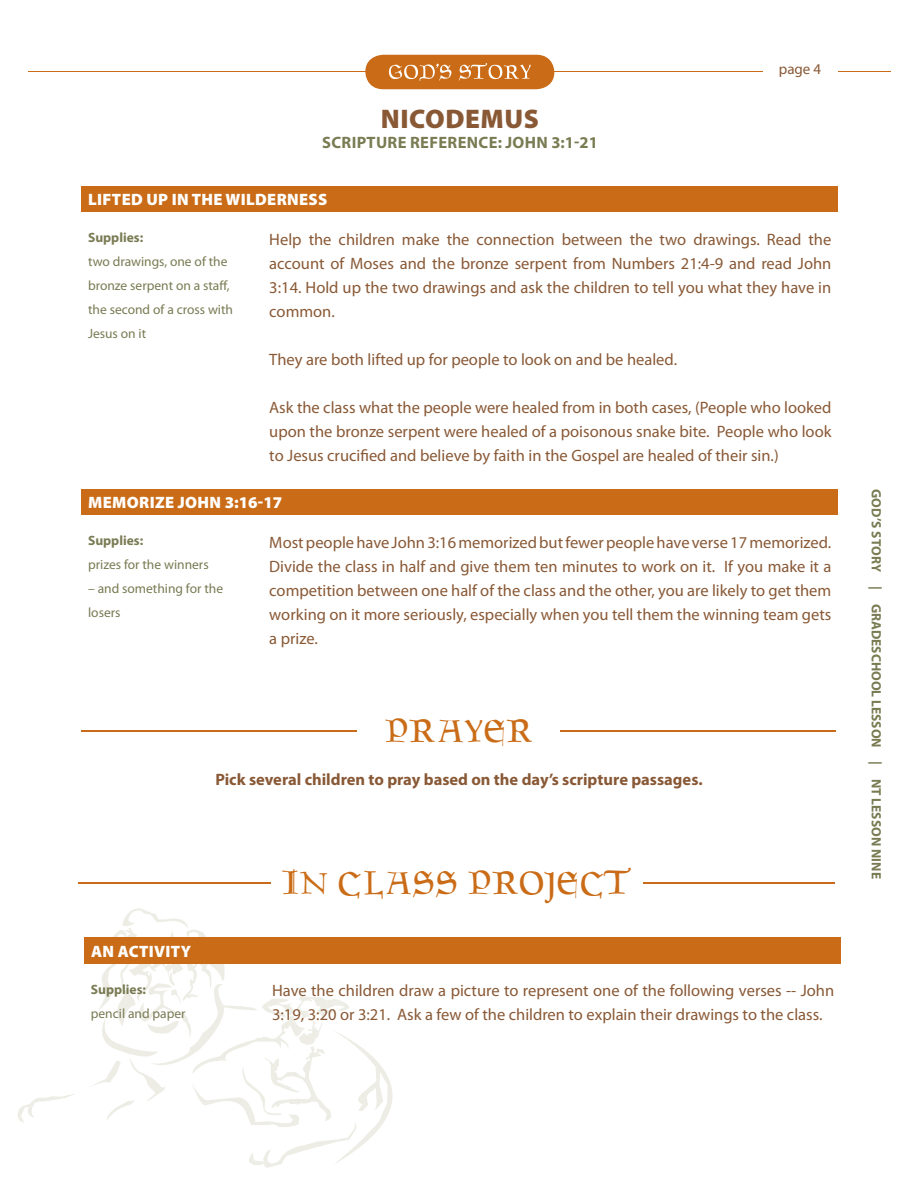
<style>
.page{position:relative;width:918px;height:1188px;background:#fff}
.page>*{position:absolute;margin:0;border:0;box-sizing:border-box;transform-origin:0 0}
.t1{font:45px "Goudament";color:#ca6c17}
.t2{font:900 27px "Myriad Pro";letter-spacing:.02em;color:#895936}
.t3{font:16.5px/24px "Myriad Pro";color:#895936;text-align:justify}
.t4{font:700 16.5px "Myriad Pro";color:#895936}
.t5{font:900 16.5px "Myriad Pro";letter-spacing:.02em;color:#fff}
.t6{font:700 16.5px "Myriad Pro";letter-spacing:.02em;color:#797b53}
.t7{font:15px "Myriad Pro";color:#895936}
.t8{font:13.5px/24px "Myriad Pro";color:#797b53}
.t9{font:700 13.5px "Myriad Pro";color:#797b53}
</style>
<div class="page">
<svg style="left:17px;top:1094px;width:57px;height:29px"></svg>
<hr style="left:29px;top:72px;width:862px;height:1px;background:#ca6c17">
<svg style="left:365px;top:55px;width:189px;height:34px;background:#d07e34"></svg>
<div style="left:763px;top:63px;width:74px;height:23px;background:#fff"></div>
<div style="left:82px;top:187px;width:755px;height:24px;background:#ca6c17"></div>
<svg style="left:837px;top:188px;width:1px;height:22px"></svg>
<hr style="left:81px;top:186px;width:162px;height:2px;background:#ca6c17">
<hr style="left:81px;top:188px;width:2px;height:22px;background:#ca6c17">
<hr style="left:243px;top:186px;width:20px;height:2px;background:#ca6c17">
<hr style="left:263px;top:186px;width:575px;height:2px;background:#ca6c17">
<hr style="left:81px;top:210px;width:162px;height:2px;background:#ca6c17">
<hr style="left:243px;top:210px;width:20px;height:2px;background:#ca6c17">
<hr style="left:263px;top:210px;width:575px;height:2px;background:#ca6c17">
<div style="left:82px;top:490px;width:755px;height:24px;background:#ca6c17"></div>
<svg style="left:837px;top:490px;width:1px;height:23px"></svg>
<hr style="left:81px;top:489px;width:162px;height:1px;background:#ca6c17">
<hr style="left:81px;top:490px;width:2px;height:23px;background:#ca6c17">
<svg style="left:243px;top:489px;width:20px;height:1px"></svg>
<hr style="left:263px;top:489px;width:575px;height:1px;background:#ca6c17">
<hr style="left:81px;top:513px;width:162px;height:2px;background:#ca6c17">
<hr style="left:243px;top:513px;width:20px;height:2px;background:#ca6c17">
<hr style="left:263px;top:513px;width:575px;height:2px;background:#ca6c17">
<hr style="left:82px;top:731px;width:754px;height:1px;background:#ca6c17">
<div style="left:358px;top:710px;width:202px;height:47px;background:#fff"></div>
<hr style="left:79px;top:882px;width:756px;height:2px;background:#ca6c17">
<div style="left:271px;top:861px;width:371px;height:48px;background:#fff"></div>
<div style="left:85px;top:938px;width:755px;height:25px;background:#ca6c17"></div>
<hr style="left:839px;top:939px;width:2px;height:23px;background:#ca6c17">
<hr style="left:84px;top:937px;width:162px;height:2px;background:#ca6c17">
<hr style="left:84px;top:939px;width:2px;height:23px;background:#ca6c17">
<hr style="left:266px;top:937px;width:575px;height:2px;background:#ca6c17">
<hr style="left:84px;top:962px;width:162px;height:1px;background:#ca6c17">
<svg style="left:88px;top:908px;width:379px;height:260px"></svg>
<hr style="left:266px;top:962px;width:575px;height:1px;background:#ca6c17">
<h2 class="t2" style="left:381px;top:104px;width:160px">NICODEMUS</h2>
<p class="t6" style="left:322px;top:134px;width:277px">SCRIPTURE REFERENCE: JOHN 3:1-21</p>
<p class="t7" style="left:779px;top:61px;width:44px">page 4</p>
<p class="t5" style="left:88px;top:190px;width:241px">LIFTED UP IN THE WILDERNESS</p>
<p class="t9" style="left:88px;top:230px;width:57px">Supplies:</p>
<p class="t8" style="left:88px;top:250px;width:146px">two drawings, one of the bronze serpent on a staff, the second of a cross with<br>Jesus on it</p>
<p class="t3" style="left:269px;top:227px;width:564px">Help the children make the connection between the two drawings. Read the account of Moses and the bronze serpent from Numbers 21:4-9 and read John 3:14. Hold up the two drawings and ask the children to tell you what they have in common.</p>
<p class="t3" style="left:269px;top:347px;width:409px">They are both lifted up for people to look on and be healed.</p>
<p class="t3" style="left:269px;top:395px;width:564px">Ask the class what the people were healed from in both cases, (People who looked upon the bronze serpent were healed of a poisonous snake bite. People who look to Jesus crucified and believe by faith in the Gospel are healed of their sin.)</p>
<p class="t5" style="left:88px;top:493px;width:196px">MEMORIZE JOHN 3:16-17</p>
<p class="t9" style="left:88px;top:533px;width:57px">Supplies:</p>
<p class="t8" style="left:88px;top:553px;width:122px">prizes for the winners</p>
<p class="t8" style="left:88px;top:577px;width:137px">– and something for the losers</p>
<p class="t3" style="left:269px;top:530px;width:564px">Most people have John 3:16 memorized but fewer people have verse 17 memorized.<br>Divide the class in half and give them ten minutes to work on it. If you make it a competition between one half of the class and the other, you are likely to get them working on it more seriously, especially when you tell them the winning team gets a prize.</p>
<h1 class="t1" style="left:385px;top:716px;width:150px">PRAYER</h1>
<p class="t4" style="left:215px;top:770px;width:489px">Pick several children to pray based on the day’s scripture passages.</p>
<p class="t5" style="left:91px;top:942px;width:102px">AN ACTIVITY</p>
<p class="t9" style="left:91px;top:982px;width:57px">Supplies:</p>
<p class="t8" style="left:91px;top:1001px;width:96px">pencil and paper</p>
<h1 class="t1" style="left:281px;top:867px;width:353px">IN CLASS PROJECT</h1>
<p class="t3" style="left:272px;top:979px;width:564px">Have the children draw a picture to represent one of the following verses -- John<br>3:19, 3:20 or 3:21. Ask a few of the children to explain their drawings to the class.</p>
<p class="t9" style="left:884px;top:489px;width:392px;rotate:90deg">GOD’S STORY | GRADESCHOOL LESSON | NT LESSON NINE</p>
</div>
